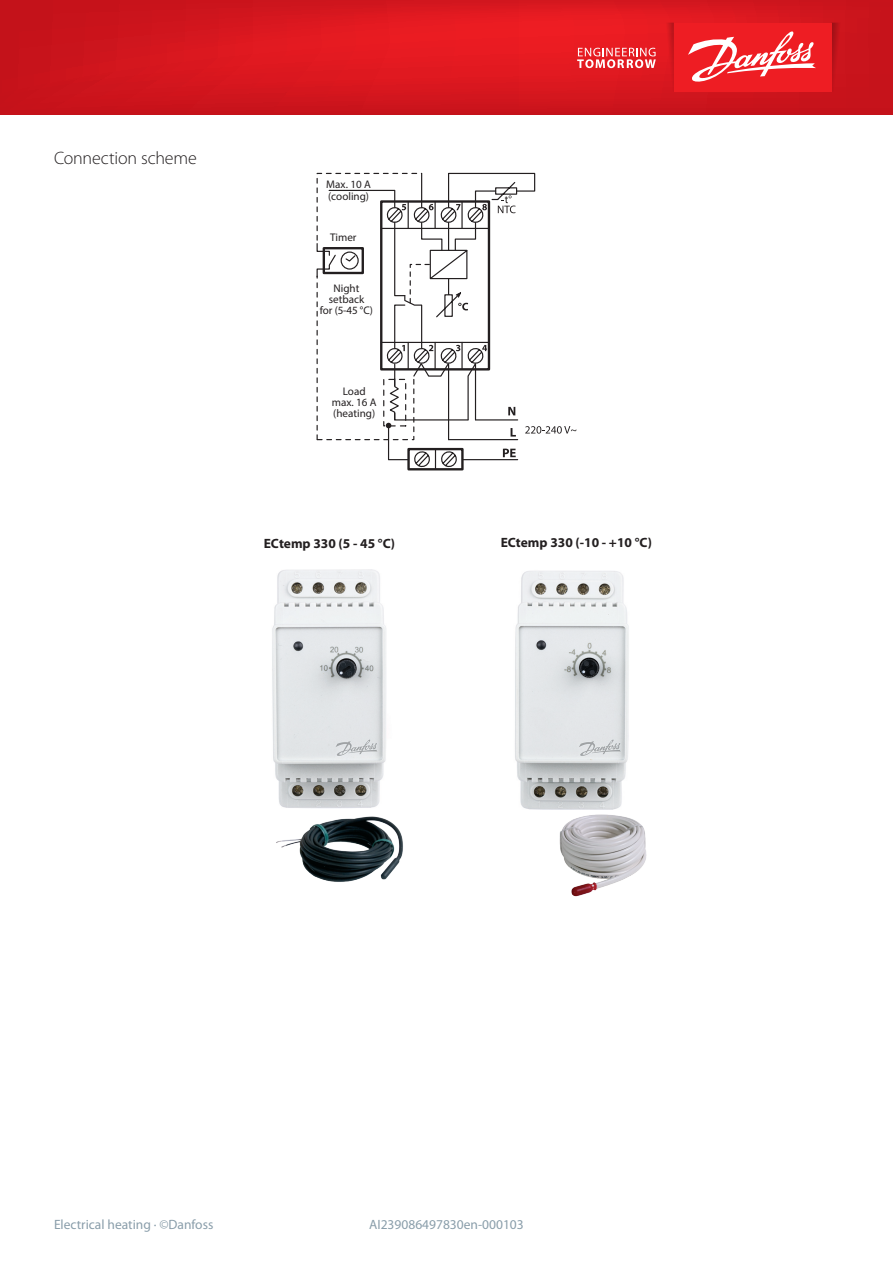
<style>
.page{position:relative;width:893px;height:1263px;background:#fff}
.page>*{position:absolute;margin:0;border:0;box-sizing:border-box;transform-origin:0 0}
.Paragraph_Heading{font:300 18px "Myriad Pro";letter-spacing:-.01em;color:#231f20}
.t1{font:13.5px "Myriad Pro";color:#8a9eaa}
.DEVI_DataSheetTableT{font:700 13.5px "Myriad Pro";color:#231f20}
.t2{font:11.1px/11.1px "Myriad Pro";color:#231f20;text-align:center}
</style>
<div class="page">
<svg style="left:0;top:0;width:893px;height:115px;background:#d4161d"></svg>
<svg style="left:832px;top:23px;width:12px;height:69px"></svg>
<div style="left:674px;top:23px;width:158px;height:69px;background:#ee1d23"></div>
<svg style="left:577px;top:23px;width:97px;height:69px;background:#e42d33"></svg>
<svg style="left:688px;top:31px;width:128px;height:51px"></svg>
<svg style="left:503px;top:449px;width:13px;height:8px"></svg>
<div style="left:407px;top:448px;width:57px;height:22px;border:2px solid #231f20"></div>
<hr style="left:388px;top:428px;width:1px;height:32px;background:#231f20">
<svg style="left:389px;top:449px;width:68px;height:20px"></svg>
<hr style="left:463px;top:459px;width:55px;height:1px;background:#231f20">
<svg style="left:317px;top:173px;width:259px;height:268px"></svg>
<img style="left:272px;top:570px;width:114px;height:219px">
<img style="left:515px;top:571px;width:114px;height:222px">
<img style="left:276px;top:789px;width:127px;height:93px">
<img style="left:520px;top:793px;width:127px;height:104px">
<p class="Paragraph_Heading" style="left:54px;top:149px;width:144px">Connection scheme</p>
<p class="t2" style="left:326px;top:177px;width:46px;line-height:12.6px;text-align:left">Max. 10 A (cooling)</p>
<p class="t2" style="left:330px;top:231px;width:28px">Timer</p>
<p class="t2" style="left:320px;top:282px;width:55px">Night setback<br>for (5-45 °C)</p>
<p class="t2" style="left:332px;top:385px;width:46px">Load max. 16 A (heating)</p>
<p class="DEVI_DataSheetTableT" style="left:264px;top:536px;width:133px">ECtemp 330 (5 - 45 °C)</p>
<p class="DEVI_DataSheetTableT" style="left:501px;top:535px;width:153px">ECtemp 330 (-10 - +10 °C)</p>
<p class="t1" style="left:54px;top:1217px;width:161px">Electrical heating · ©Danfoss</p>
<p class="t1" style="left:369px;top:1217px;width:156px">AI239086497830en-000103</p>
</div>
